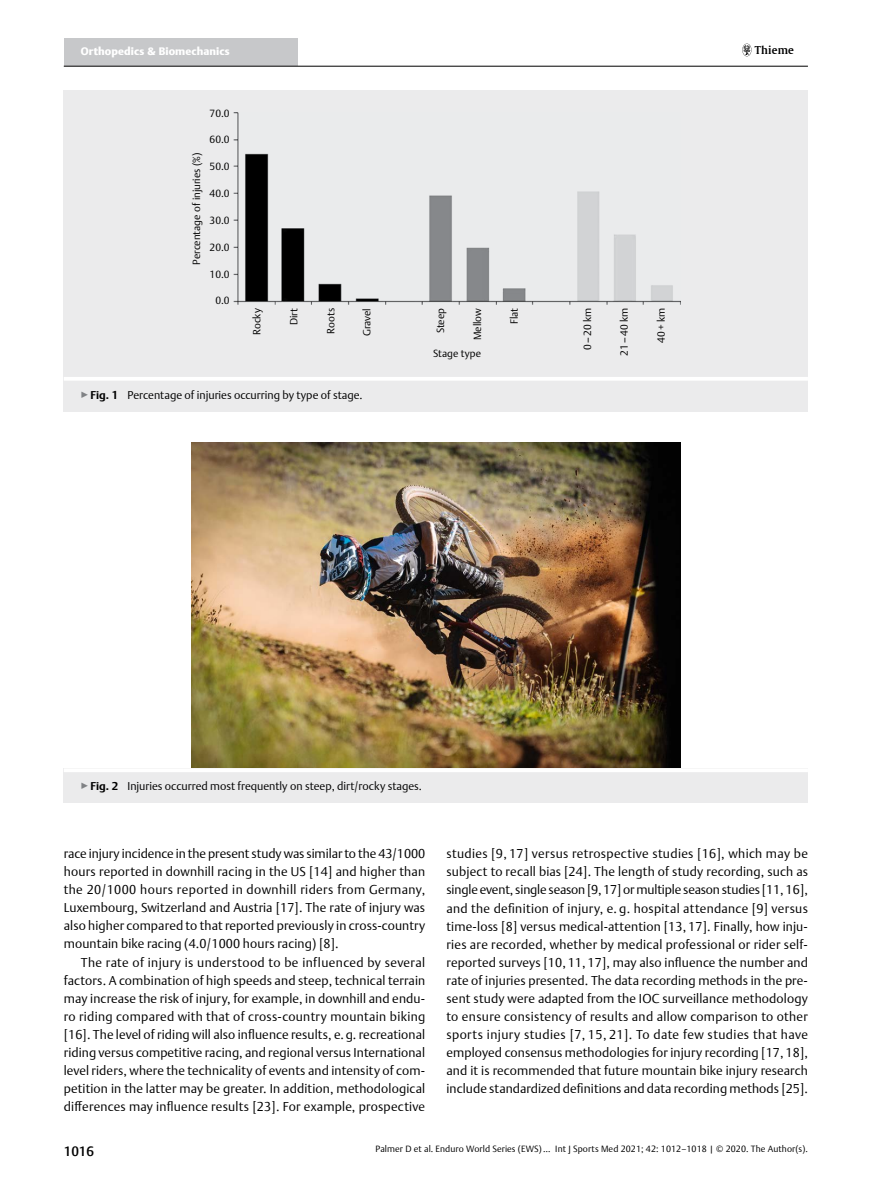
<style>
.page{position:relative;width:893px;height:1191px;background:#fff}
.page>*{position:absolute;margin:0;border:0;box-sizing:border-box;transform-origin:0 0}
.t1{font:500 13.5px "Thieme Argo 2011";color:#000}
.t2{font:300 12.75px/18px "Thieme Argo 2011";letter-spacing:.01em;color:#000;text-align:justify}
.t3{font:300 11.25px "Thieme Argo 2011";color:#000}
.t4{font:900 10.8px "Thieme Argo 2011";letter-spacing:.01em;color:#fff}
.t5{font:600 10.8px "Thieme Gulliver 2011";letter-spacing:.01em;color:#000}
.t6{font:300 10.35px "Thieme Argo 2011";color:#000}
.t7{font:300 9px "Thieme Argo 2011";letter-spacing:.01em;color:#000}
.s1{color:#808285}
.s2{font-weight:700}
</style>
<div class="page">
<div style="left:64px;top:38px;width:234px;height:28px;background:#c7c8ca"></div>
<hr style="left:64px;top:66px;width:744px;height:1px;background:#000">
<svg style="left:742px;top:44px;width:9px;height:12px"></svg>
<div style="left:64px;top:91px;width:744px;height:286px;background:#ebebec"></div>
<img style="left:234px;top:112px;width:446px;height:192px">
<div style="left:64px;top:377px;width:744px;height:34px;background:#ebebec"></div>
<hr style="left:64px;top:377px;width:744px;height:4px;background:#fff">
<img style="left:191px;top:442px;width:489px;height:326px">
<div style="left:64px;top:768px;width:744px;height:35px;background:#ebebec"></div>
<hr style="left:64px;top:768px;width:744px;height:4px;background:#fff">
<p class="t4" style="left:81px;top:44px;width:150px">Orthopedics &amp; Biomechanics</p>
<p class="t5" style="left:755px;top:42px;width:40px">Thieme</p>
<p class="t6" style="left:210px;top:106px;width:22px">70.0</p>
<p class="t6" style="left:210px;top:133px;width:22px">60.0</p>
<p class="t6" style="left:210px;top:160px;width:22px">50.0</p>
<p class="t6" style="left:210px;top:187px;width:22px">40.0</p>
<p class="t6" style="left:190px;top:265px;width:114px;rotate:-90deg">Percentage of injuries (%)</p>
<p class="t6" style="left:210px;top:213px;width:22px">30.0</p>
<p class="t6" style="left:210px;top:240px;width:22px">20.0</p>
<p class="t6" style="left:210px;top:267px;width:22px">10.0</p>
<p class="t6" style="left:215px;top:294px;width:16px">0.0</p>
<p class="t6" style="left:250px;top:335px;width:28px;rotate:-90deg">Rocky</p>
<p class="t6" style="left:287px;top:325px;width:19px;rotate:-90deg">Dirt</p>
<p class="t6" style="left:324px;top:333px;width:27px;rotate:-90deg">Roots</p>
<p class="t6" style="left:360px;top:336px;width:30px;rotate:-90deg">Gravel</p>
<p class="t6" style="left:434px;top:333px;width:27px;rotate:-90deg">Steep</p>
<p class="t6" style="left:471px;top:340px;width:34px;rotate:-90deg">Mellow</p>
<p class="t6" style="left:507px;top:324px;width:18px;rotate:-90deg">Flat</p>
<p class="t6" style="left:581px;top:350px;width:43px;rotate:-90deg">0–20km</p>
<p class="t6" style="left:617px;top:356px;width:49px;rotate:-90deg">21–40km</p>
<p class="t6" style="left:654px;top:343px;width:36px;rotate:-90deg">40+km</p>
<p class="t3" style="left:81px;top:387px;width:283px"><span class="s1">▶</span><span class="s2">Fig. 1</span> Percentage of injuries occurring by type of stage.</p>
<p class="t6" style="left:433px;top:347px;width:49px">Stage type</p>
<p class="t3" style="left:81px;top:779px;width:343px"><span class="s1">▶</span><span class="s2">Fig. 2</span> Injuries occurred most frequently on steep, dirt/rocky stages.</p>
<p class="t2" style="left:64px;top:844px;width:363px">race injury incidence in the present study was similar to the 43/1000 hours reported in downhill racing in the US [14] and higher than the 20/1000 hours reported in downhill riders from Germany, Luxembourg, Switzerland and Austria [17]. The rate of injury was also higher compared to that reported previously in cross-country mountain bike racing (4.0/1000 hours racing) [8].</p>
<p class="t2" style="left:64px;top:952px;width:363px;text-indent:17px">The rate of injury is understood to be influenced by several factors. A combination of high speeds and steep, technical terrain may increase the risk of injury, for example, in downhill and endu&shy;ro riding compared with that of cross-country mountain biking [16]. The level of riding will also influence results, e.g. recreational riding versus competitive racing, and regional versus International level riders, where the technicality of events and intensity of com&shy;petition in the latter may be greater. In addition, methodological differences may influence results [23]. For example, prospective</p>
<p class="t2" style="left:446px;top:844px;width:363px">studies [9, 17] versus retrospective studies [16], which may be subject to recall bias [24]. The length of study recording, such as single event, single season [9,17] or multiple season studies [11, 16], and the definition of injury, e. g. hospital attendance [9] versus time-loss [8] versus medical-attention [13, 17]. Finally, how inju&shy;ries are recorded, whether by medical professional or rider self&shy;reported surveys [10, 11, 17], may also influence the number and rate of injuries presented. The data recording methods in the pre&shy;sent study were adapted from the IOC surveillance methodology to ensure consistency of results and allow comparison to other sports injury studies [7, 15, 21]. To date few studies that have employed consensus methodologies for injury recording [17, 18], and it is recommended that future mountain bike injury research include standardized definitions and data recording methods [25].</p>
<p class="t1" style="left:64px;top:1142px;width:32px">1016</p>
<p class="t7" style="left:376px;top:1143px;width:434px">Palmer D et al. Enduro World Series (EWS) … Int J Sports Med 2021; 42: 1012–1018 | © 2020. The Author(s).</p>
</div>
